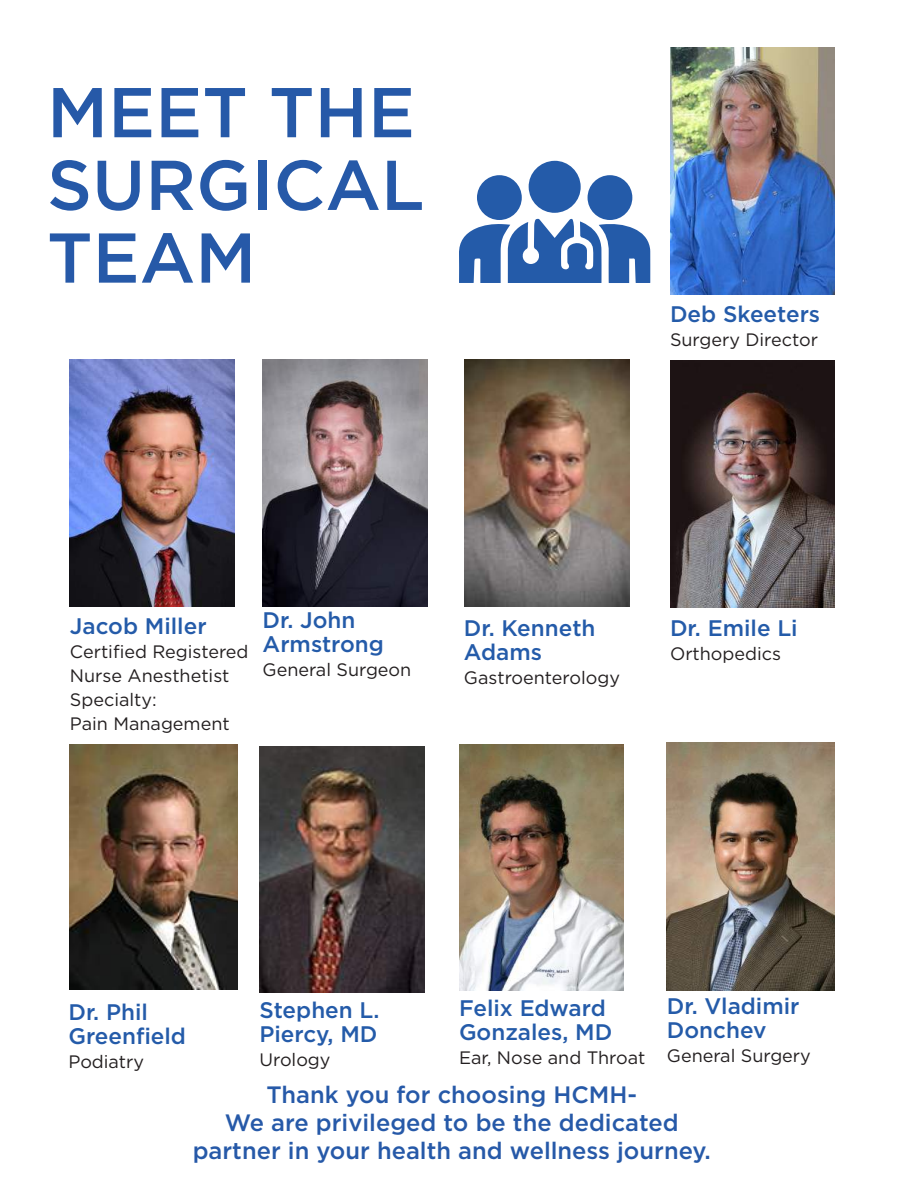
<style>
.page{position:relative;width:918px;height:1188px;background:#fff}
.page>*{position:absolute;margin:0;border:0;box-sizing:border-box;transform-origin:0 0}
.t1{font:500 70.35px/72.8px "Gotham";color:#2659a8}
.t2{font:500 23.7px/28.5px "Gotham";color:#2659a8;text-align:center}
.t3{font:500 22.5px/24px "Gotham";color:#245ba9}
.t4{font:18px/24px "Gotham";color:#231f20}
</style>
<div class="page">
<img style="left:670px;top:47px;width:165px;height:248px">
<svg style="left:459px;top:219px;width:191px;height:64px"></svg>
<div style="left:528px;top:161px;width:53px;height:52px;background:#245ba9;border-radius:50%"></div>
<div style="left:588px;top:175px;width:44px;height:45px;background:#245ba9;border-radius:50%"></div>
<div style="left:477px;top:175px;width:45px;height:45px;background:#245ba9;border-radius:50%"></div>
<img style="left:70px;top:360px;width:165px;height:247px">
<img style="left:263px;top:360px;width:164px;height:247px">
<img style="left:670px;top:360px;width:165px;height:247px">
<img style="left:465px;top:360px;width:164px;height:247px">
<img style="left:459px;top:744px;width:165px;height:247px">
<img style="left:667px;top:743px;width:168px;height:248px">
<img style="left:70px;top:744px;width:168px;height:245px">
<img style="left:259px;top:746px;width:165px;height:246px">
<h1 class="t1" style="left:47px;top:75px;width:379px">MEET THE<br>SURGICAL<br>TEAM</h1>
<p class="t3" style="left:670px;top:301px;width:152px">Deb Skeeters</p>
<p class="t4" style="left:670px;top:327px;width:150px">Surgery Director</p>
<p class="t3" style="left:70px;top:614px;width:138px">Jacob Miller</p>
<p class="t4" style="left:70px;top:639px;width:180px">Certified Registered<br>Nurse Anesthetist<br>Specialty:<br>Pain Management</p>
<p class="t3" style="left:263px;top:608px;width:123px">Dr. John<br>Armstrong</p>
<p class="t4" style="left:263px;top:657px;width:150px">General Surgeon</p>
<p class="t3" style="left:464px;top:616px;width:133px">Dr. Kenneth<br>Adams</p>
<p class="t4" style="left:464px;top:665px;width:158px">Gastroenterology</p>
<p class="t3" style="left:670px;top:616px;width:129px">Dr. Emile Li</p>
<p class="t4" style="left:670px;top:641px;width:113px">Orthopedics</p>
<p class="t3" style="left:68px;top:1000px;width:119px">Dr. Phil<br>Greenfield</p>
<p class="t4" style="left:68px;top:1049px;width:77px">Podiatry</p>
<p class="t3" style="left:259px;top:997px;width:122px">Stephen L.<br>Piercy, MD</p>
<p class="t4" style="left:259px;top:1047px;width:73px">Urology</p>
<p class="t3" style="left:459px;top:996px;width:155px">Felix Edward<br>Gonzales, MD</p>
<p class="t4" style="left:459px;top:1045px;width:188px">Ear, Nose and Throat</p>
<p class="t3" style="left:667px;top:994px;width:134px">Dr. Vladimir<br>Donchev</p>
<p class="t4" style="left:667px;top:1043px;width:145px">General Surgery</p>
<h2 class="t2" style="left:193px;top:1080px;width:520px">Thank you for choosing HCMH-<br>We are privileged to be the dedicated partner in your health and wellness journey.</h2>
</div>
